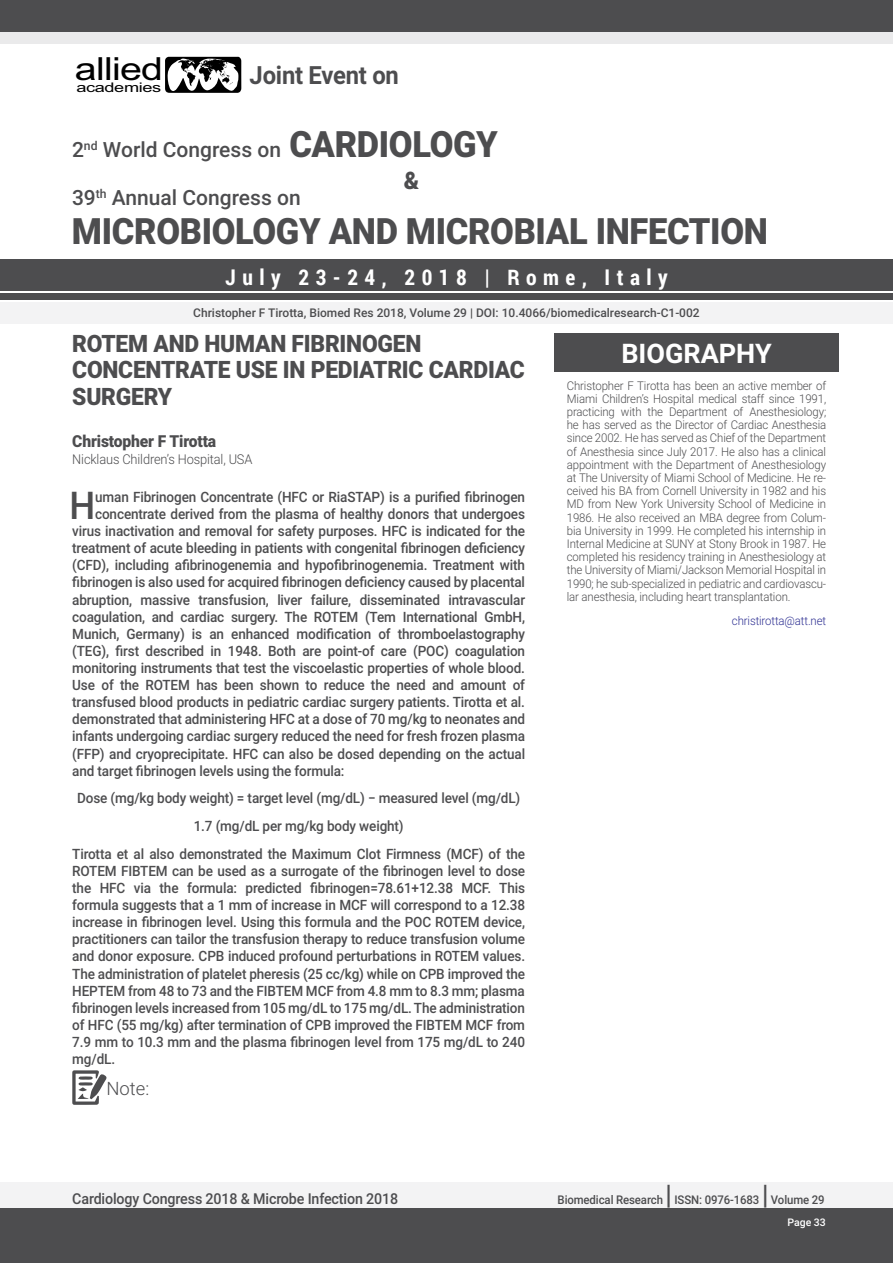
<style>
.page{position:relative;width:893px;height:1263px;background:#fff}
.page>*{position:absolute;margin:0;border:0;box-sizing:border-box;transform-origin:0 0}
.t1{font:500 38.25px "Roboto";color:#4d4d4f;scale:.95 1}
.t2{font:900 36.3px "Roboto";letter-spacing:-.01em;color:#4d4d4f;scale:.95 1}
.t3{font:31.8px "Arial";letter-spacing:-.02em;color:#000;scale:1.24 1}
.t4{font:700 27px "Roboto";color:#fff}
.t5{font:500 27px "Roboto";color:#4d4d4f;scale:.95 1}
.t6{font:700 25.05px "Roboto";letter-spacing:-.01em;color:#4d4d4f;scale:.95 1}
.t7{font:900 24.15px "Roboto";color:#4d4d4f;scale:.95 1}
.t8{font:900 24px/26.4px "Roboto";letter-spacing:-.01em;color:#4d4d4f;scale:.95 1}
.t9{font:700 21.6px "Roboto Condensed";letter-spacing:.3em;color:#fff}
.t10{font:500 21px "Roboto";color:#4d4d4f}
.t11{font:300 18.45px "Roboto";color:#4d4d4f}
.t12{font:900 16.5px "Roboto";letter-spacing:-.01em;color:#4d4d4f;scale:.95 1}
.t13{font:500 15px "Roboto";letter-spacing:-.01em;color:#4d4d4f;scale:.95 1}
.t14{font:500 14.25px/17.1px "Roboto";letter-spacing:-.01em;color:#4d4d4f;text-align:center;scale:.95 1}
.t15{font:300 13.5px "Roboto";letter-spacing:-.01em;color:#4d4d4f;scale:.95 1}
.t16{font:13.35px "Arial";letter-spacing:-.02em;color:#000;scale:1.36 1}
.t17{font:300 12px/13.2px "Roboto";letter-spacing:-.01em;color:#4d4d4f;text-align:justify;scale:.95 1}
.t18{font:500 12px "Roboto";color:#4d4d4f}
.t19{font:500 12px "Roboto";color:#4d4d4f;scale:.95 1}
.t20{font:300 12px "Roboto";letter-spacing:-.01em;color:#2e3092;scale:.95 1}
.t21{font:500 10.5px "Roboto";color:#fff}
.s1{font-weight:900;font-size:36.3px}
</style>
<div class="page">
<div style="left:0;top:13px;width:893px;height:31px;background:#eaeaeb"></div>
<div style="left:0;top:1182px;width:893px;height:27px;background:#f3f3f4"></div>
<div style="left:0;top:1209px;width:893px;height:54px;background:#4d4d4f"></div>
<div style="left:0;top:259px;width:893px;height:31px;background:#4d4d4f"></div>
<div style="left:0;top:0;width:893px;height:31px;background:#4d4d4f"></div>
<div style="left:0;top:293px;width:893px;height:7px;background:#4d4d4f"></div>
<div style="left:0;top:302px;width:893px;height:21px;background:#f3f3f4"></div>
<svg style="left:72px;top:1070px;width:35px;height:35px"></svg>
<svg style="left:165px;top:57px;width:76px;height:36px"></svg>
<div style="left:554px;top:333px;width:285px;height:39px;background:#4d4d4f"></div>
<h3 class="t3" style="left:75px;top:48px;width:73px">allied</h3>
<p class="t16" style="left:76px;top:79px;width:64px">academies</p>
<h3 class="t6" style="left:250px;top:58px;width:159px">Joint Event on</h3>
<h3 class="t10" style="left:72px;top:135px;width:427px">2<sup>nd</sup> World Congress on <span class="s1">CARDIOLOGY</span></h3>
<h3 class="t10" style="left:72px;top:183px;width:230px">39<sup>th</sup> Annual Congress on</h3>
<h3 class="t7" style="left:404px;top:163px;width:18px">&amp;</h3>
<h2 class="t2" style="left:72px;top:206px;width:734px">MICROBIOLOGY AND MICROBIAL INFECTION</h2>
<h3 class="t9" style="left:225px;top:262px;width:444px">July 23-24, 2018 | Rome, Italy</h3>
<p class="t18" style="left:193px;top:304px;width:508px">Christopher F Tirotta, Biomed Res 2018, Volume 29 | DOI: 10.4066/biomedicalresearch-C1-002</p>
<h3 class="t8" style="left:72px;top:329px;width:478px">ROTEM AND HUMAN FIBRINOGEN<br>CONCENTRATE USE IN PEDIATRIC CARDIAC<br>SURGERY</h3>
<p class="t12" style="left:72px;top:430px;width:153px">Christopher F Tirotta</p>
<p class="t15" style="left:72px;top:449px;width:191px">Nicklaus Children’s Hospital, USA</p>
<h1 class="t1" style="left:70px;top:479px;width:29px">H</h1>
<p class="t14" style="left:95px;top:488px;width:454px">uman Fibrinogen Concentrate (HFC or RiaSTAP) is a purified fibrinogen</p>
<h3 class="t4" style="left:621px;top:334px;width:152px">BIOGRAPHY</h3>
<p class="t17" style="left:567px;top:378px;width:275px">Christopher F Tirotta has been an active member of Miami Children’s Hospital medical staff since 1991, practicing with the Department of Anesthesiology; he has served as the Director of Cardiac Anesthesia since 2002. He has served as Chief of the Department of Anesthesia since July 2017. He also has a clinical appointment with the Department of Anesthesiology at The University of Miami School of Medicine. He re&shy;ceived his BA from Cornell University in 1982 and his MD from New York University School of Medicine in 1986. He also received an MBA degree from Colum&shy;bia University in 1999. He completed his internship in Internal Medicine at SUNY at Stony Brook in 1987. He completed his residency training in Anesthesiology at the University of Miami/Jackson Memorial Hospital in 1990; he sub-specialized in pediatric and cardiovascu&shy;lar anesthesia, including heart transplantation.</p>
<p class="t20" style="left:732px;top:612px;width:101px">christirotta@att.net</p>
<p class="t14" style="left:95px;top:505px;width:454px">concentrate derived from the plasma of healthy donors that undergoes</p>
<p class="t14" style="left:72px;top:522px;width:478px">virus inactivation and removal for safety purposes. HFC is indicated for the</p>
<p class="t14" style="left:72px;top:539px;width:478px">treatment of acute bleeding in patients with congenital fibrinogen deficiency</p>
<p class="t14" style="left:72px;top:556px;width:478px">(CFD), including afibrinogenemia and hypofibrinogenemia. Treatment with</p>
<p class="t14" style="left:72px;top:573px;width:478px">fibrinogen is also used for acquired fibrinogen deficiency caused by placental</p>
<p class="t14" style="left:72px;top:590px;width:478px">abruption, massive transfusion, liver failure, disseminated intravascular</p>
<p class="t14" style="left:72px;top:607px;width:478px">coagulation, and cardiac surgery. The ROTEM (Tem International GmbH,</p>
<p class="t14" style="left:72px;top:625px;width:478px">Munich, Germany) is an enhanced modification of thromboelastography</p>
<p class="t14" style="left:72px;top:642px;width:478px">(TEG), first described in 1948. Both are point-of care (POC) coagulation</p>
<p class="t14" style="left:72px;top:659px;width:478px">monitoring instruments that test the viscoelastic properties of whole blood.</p>
<p class="t14" style="left:72px;top:676px;width:478px">Use of the ROTEM has been shown to reduce the need and amount of</p>
<p class="t14" style="left:72px;top:693px;width:478px">transfused blood products in pediatric cardiac surgery patients. Tirotta et al.</p>
<p class="t14" style="left:72px;top:710px;width:478px">demonstrated that administering HFC at a dose of 70 mg/kg to neonates and</p>
<p class="t14" style="left:72px;top:727px;width:478px">infants undergoing cardiac surgery reduced the need for fresh frozen plasma</p>
<p class="t14" style="left:72px;top:744px;width:478px">(FFP) and cryoprecipitate. HFC can also be dosed depending on the actual</p>
<p class="t14" style="left:72px;top:761px;width:288px">and target fibrinogen levels using the formula:</p>
<p class="t14" style="left:72px;top:784px;width:478px;line-height:27.8px">Dose (mg/kg body weight) = target level (mg/dL) − measured level (mg/dL)<br>1.7 (mg/dL per mg/kg body weight)<br>Tirotta et al also demonstrated the Maximum Clot Firmness (MCF) of the</p>
<p class="t14" style="left:72px;top:862px;width:478px;text-align:justify">ROTEM FIBTEM can be used as a surrogate of the fibrinogen level to dose the HFC via the formula: predicted fibrinogen=78.61+12.38 MCF. This formula suggests that a 1 mm of increase in MCF will correspond to a 12.38 increase in fibrinogen level. Using this formula and the POC ROTEM device, practitioners can tailor the transfusion therapy to reduce transfusion volume and donor exposure. CPB induced profound perturbations in ROTEM values.<br>The administration of platelet pheresis (25 cc/kg) while on CPB improved the HEPTEM from 48 to 73 and the FIBTEM MCF from 4.8 mm to 8.3 mm; plasma fibrinogen levels increased from 105 mg/dL to 175 mg/dL. The administration of HFC (55 mg/kg) after termination of CPB improved the FIBTEM MCF from 7.9 mm to 10.3 mm and the plasma fibrinogen level from 175 mg/dL to 240 mg/dL.</p>
<p class="t11" style="left:106px;top:1075px;width:44px">Note:</p>
<p class="t13" style="left:72px;top:1189px;width:344px">Cardiology Congress 2018 &amp; Microbe Infection 2018</p>
<p class="t19" style="left:558px;top:1192px;width:112px">Biomedical Research</p>
<h3 class="t5" style="left:666px;top:1176px;width:8px">|</h3>
<p class="t19" style="left:674px;top:1192px;width:91px">ISSN: 0976-1683</p>
<h3 class="t5" style="left:762px;top:1176px;width:8px">|</h3>
<p class="t19" style="left:771px;top:1192px;width:58px">Volume 29</p>
<p class="t21" style="left:787px;top:1215px;width:40px">Page 33</p>
</div>
